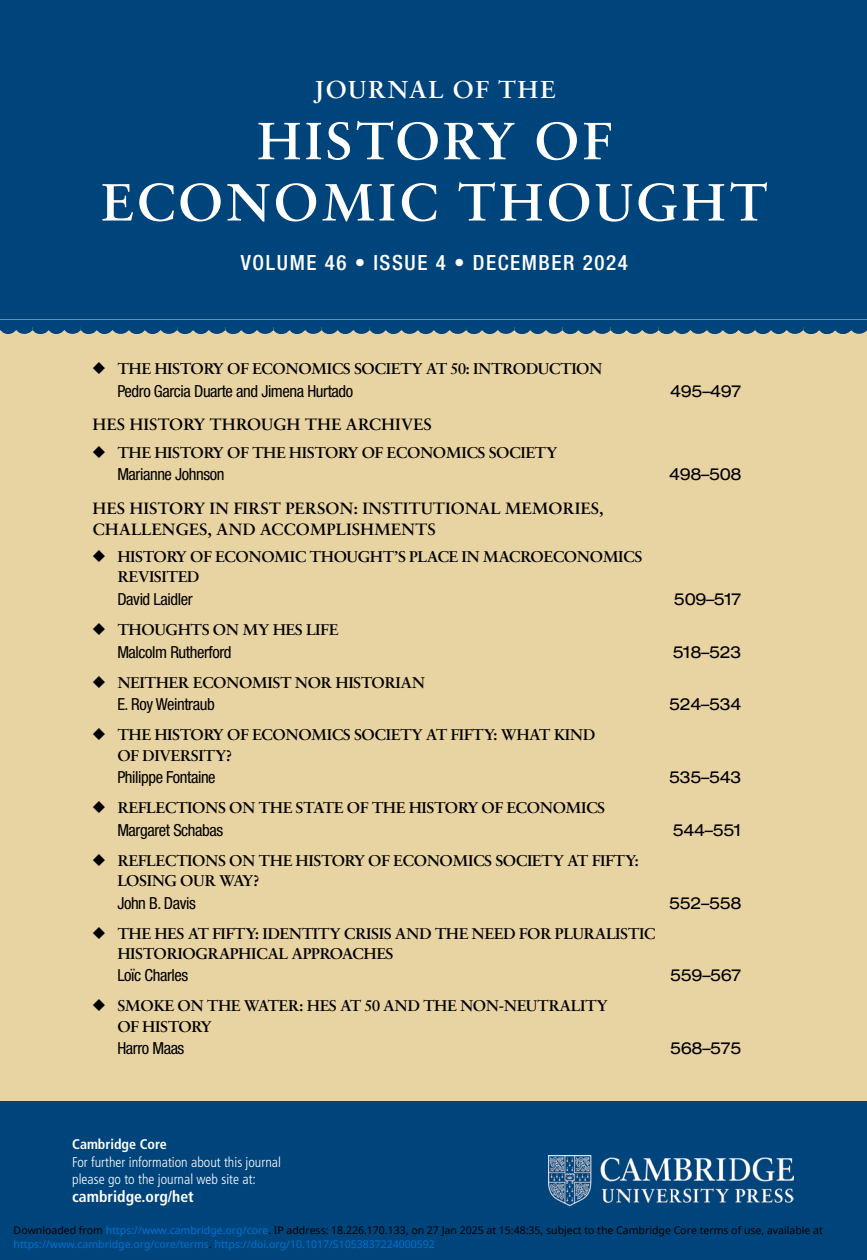
<style>
.page{position:relative;width:867px;height:1260px;background:#fff}
.page>*{position:absolute;margin:0;border:0;box-sizing:border-box;transform-origin:0 0}
.t1{font:600 56px/61.2px "Sabon MT Std";letter-spacing:.05em;color:#fff;text-align:center}
.t2{font:600 26.25px "Sabon MT Std";letter-spacing:.05em;color:#fff}
.t3{font:500 condensed 21px "Helvetica Neue LT Std";letter-spacing:.075em;color:#fff}
.t4{font:600 17.5px/21px "Sabon MT Std";color:#000}
.t5{font:600 16.62px/20.1px "Sabon MT Std";letter-spacing:-.025em;color:#000}
.t6{font:condensed 16.62px "Helvetica Neue LT Std";letter-spacing:-.025em;color:#000}
.t7{font:expanded 16.62px "Helvetica Neue";letter-spacing:-.025em;color:#000}
.t8{font:700 condensed 15.75px "Frutiger LT Std";color:#fff}
.t9{font:300 condensed 14px/17.5px "Frutiger LT Std";color:#fff}
.t10{font:700 condensed 14px "Frutiger LT Std";color:#fff}
.t11{font:10.5px "Noto Sans";color:#000}
.t12{font:10.5px "Noto Sans";color:#0172cf}
.s1{color:#0172cf}
.s2{color:#000}
</style>
<div class="page">
<div style="left:0;top:321px;width:866px;height:782px;background:#e8d3a2"></div>
<svg style="left:0;top:326px;width:866px;height:8px;background:#235981"></svg>
<div style="left:0;top:0;width:866px;height:326px;background:#00447c"></div>
<div style="left:0;top:1101px;width:866px;height:159px;background:#00447c"></div>
<hr style="left:0;top:319px;width:866px;height:1px;background:#e8d3a2">
<hr style="left:866px;top:0;width:1px;height:1260px;background:#00447c">
<img style="left:548px;top:1155px;width:245px;height:50px">
<h2 class="t2" style="left:313px;top:73px;width:243px">JOURNAL OF THE</h2>
<h1 class="t1" style="left:101px;top:109px;width:668px">HISTORY OF<br>ECONOMIC THOUGHT</h1>
<p class="t3" style="left:241px;top:251px;width:388px">VOLUME 46 • ISSUE 4 • DECEMBER 2024</p>
<p class="t5" style="left:92px;top:358px;width:511px">◆ THE HISTORY OF ECONOMICS SOCIETY AT 50: INTRODUCTION</p>
<p class="t6" style="left:117px;top:381px;width:237px">Pedro Garcia Duarte and Jimena Hurtado</p>
<p class="t7" style="left:670px;top:381px;width:73px">495–497</p>
<p class="t4" style="left:92px;top:414px;width:340px">HES HISTORY THROUGH THE ARCHIVES</p>
<p class="t5" style="left:92px;top:442px;width:466px">◆ THE HISTORY OF THE HISTORY OF ECONOMICS SOCIETY</p>
<p class="t6" style="left:117px;top:465px;width:109px">Marianne Johnson</p>
<p class="t7" style="left:668px;top:464px;width:74px">498–508</p>
<p class="t4" style="left:92px;top:497px;width:512px">HES HISTORY IN FIRST PERSON: INSTITUTIONAL MEMORIES,<br>CHALLENGES, AND ACCOMPLISHMENTS</p>
<p class="t5" style="left:117px;top:546px;width:526px;text-indent:-25px">◆ HISTORY OF ECONOMIC THOUGHT’S PLACE IN MACROECONOMICS<br>REVISITED</p>
<p class="t6" style="left:117px;top:590px;width:77px">David Laidler</p>
<p class="t7" style="left:673px;top:589px;width:69px">509–517</p>
<p class="t5" style="left:92px;top:619px;width:247px">◆ THOUGHTS ON MY HES LIFE</p>
<p class="t6" style="left:117px;top:642px;width:116px">Malcolm Rutherford</p>
<p class="t7" style="left:672px;top:642px;width:70px">518–523</p>
<p class="t5" style="left:92px;top:672px;width:334px">◆ NEITHER ECONOMIST NOR HISTORIAN</p>
<p class="t6" style="left:117px;top:695px;width:99px">E. Roy Weintraub</p>
<p class="t7" style="left:668px;top:694px;width:74px">524– 534</p>
<p class="t5" style="left:117px;top:725px;width:479px;text-indent:-25px">◆ THE HISTORY OF ECONOMICS SOCIETY AT FIFTY: WHAT KIND<br>OF DIVERSITY?</p>
<p class="t6" style="left:117px;top:768px;width:100px">Philippe Fontaine</p>
<p class="t7" style="left:668px;top:767px;width:74px">535–543</p>
<p class="t5" style="left:92px;top:797px;width:514px">◆ REFLECTIONS ON THE STATE OF THE HISTORY OF ECONOMICS</p>
<p class="t6" style="left:117px;top:820px;width:107px">Margaret Schabas</p>
<p class="t7" style="left:672px;top:820px;width:70px">544–551</p>
<p class="t5" style="left:117px;top:850px;width:523px;text-indent:-25px">◆ REFLECTIONS ON THE HISTORY OF ECONOMICS SOCIETY AT FIFTY:<br>LOSING OUR WAY?</p>
<p class="t6" style="left:117px;top:893px;width:80px">John B. Davis</p>
<p class="t7" style="left:668px;top:893px;width:74px">552–558</p>
<p class="t5" style="left:117px;top:923px;width:539px;text-indent:-25px">◆ THE HES AT FIFTY: IDENTITY CRISIS AND THE NEED FOR PLURALISTIC<br>HISTORIOGRAPHICAL APPROACHES</p>
<p class="t6" style="left:117px;top:966px;width:72px">Loïc Charles</p>
<p class="t7" style="left:670px;top:965px;width:73px">559 –567</p>
<p class="t5" style="left:117px;top:996px;width:492px;text-indent:-25px">◆ SMOKE ON THE WATER: HES AT 50 AND THE NON-NEUTRALITY<br>OF HISTORY</p>
<p class="t6" style="left:117px;top:1039px;width:69px">Harro Maas</p>
<p class="t7" style="left:670px;top:1038px;width:73px">568–575</p>
<p class="t10" style="left:72px;top:1136px;width:96px">Cambridge Core</p>
<p class="t9" style="left:72px;top:1153px;width:210px">For further information about this journal please go to the journal web site at:</p>
<p class="t8" style="left:72px;top:1187px;width:123px">cambridge.org/het</p>
<p class="t11" style="left:14px;top:1222px;width:810px">Downloaded from <span class="s1">https://www.cambridge.org/core</span>. IP address: 18.226.170.133, on 27 Jan 2025 at 15:48:35, subject to the Cambridge Core terms of use, available at</p>
<p class="t12" style="left:14px;top:1236px;width:422px">https://www.cambridge.org/core/terms<span class="s2">.</span> https://doi.org/10.1017/S1053837224000592</p>
</div>
